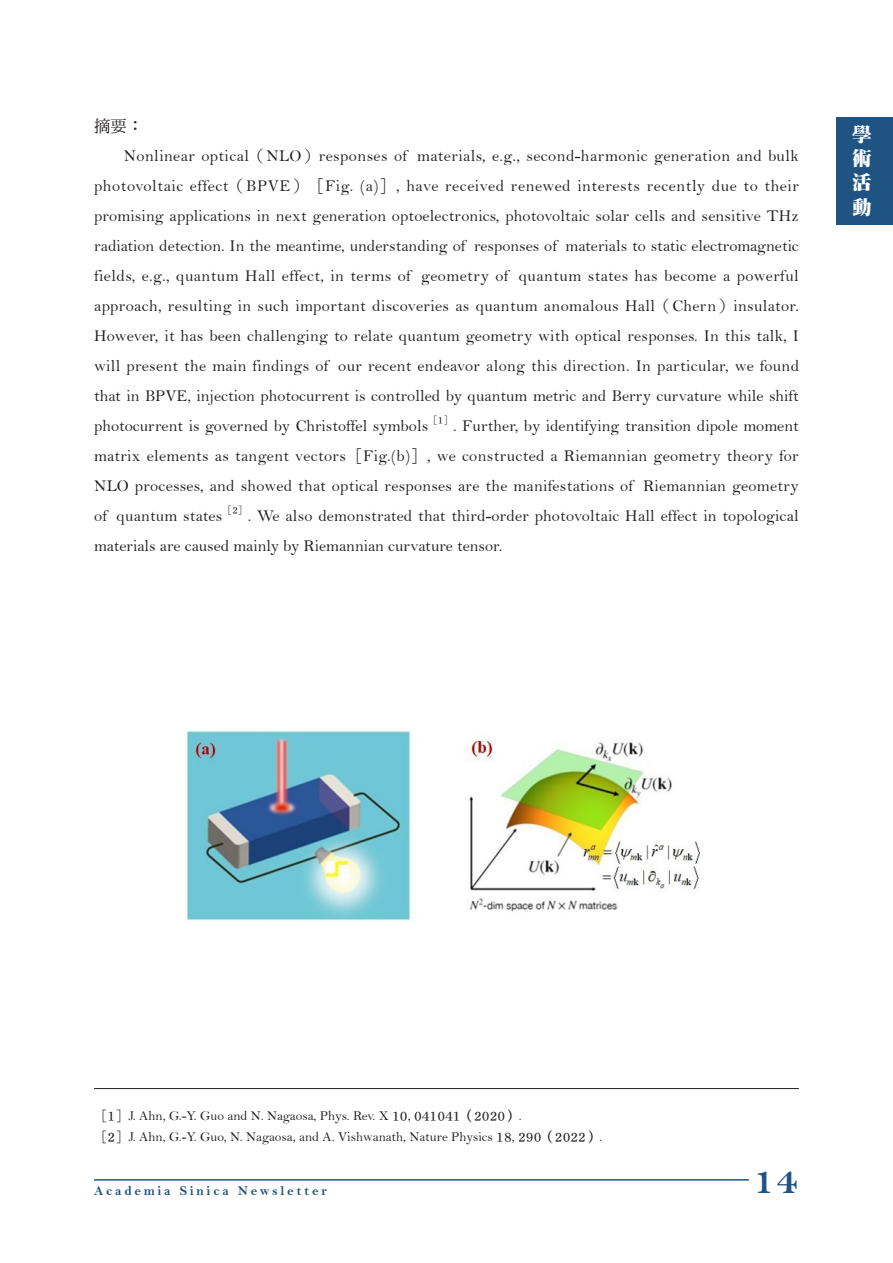
<style>
.page{position:relative;width:893px;height:1263px;background:#fff}
.page>*{position:absolute;margin:0;border:0;box-sizing:border-box;transform-origin:0 0}
.t1{font:40.5px "Bell MT Bold";color:#1f5382}
.t2{font:19.5px/24.3px "DF Ming W12 WIN BF";color:#fff;text-align:justify}
.t3{font:16.5px/30px "Bell";letter-spacing:.01em;color:#231f20;text-align:justify}
.t4{font:16.5px "DF Ming Md HKP BF";color:#231f20}
.t5{font:13.5px "Bell";color:#231f20}
.t6{font:13.5px "Bell MT Bold";letter-spacing:.2em;color:#1f5382}
.t7{font:9.6px "DF Ming Md HKP BF";color:#231f20}
.s1{font-family:"DF Ming Md HKP BF"}
.s2{font-family:"DF Ming XB WIN BF"}
</style>
<div class="page">
<div style="left:836px;top:117px;width:57px;height:108px;background:#1f5382"></div>
<hr style="left:94px;top:1179px;width:655px;height:1px;background:#205381">
<img style="left:186px;top:728px;width:514px;height:193px">
<hr style="left:94px;top:1088px;width:705px;height:1px;background:#231f20">
<p class="t4" style="left:94px;top:117px;width:51px">摘要：</p>
<p class="t2" style="left:852px;top:122px;width:21px">學術活動</p>
<p class="t3" style="left:94px;top:140px;width:706px;text-indent:30px">Nonlinear optical<span class="s1">（</span>NLO<span class="s1">）</span>responses of materials, e.g., second-harmonic generation and bulk photovoltaic effect<span class="s1">（</span>BPVE<span class="s1">）［</span>Fig. (a)<span class="s1">］</span>, have received renewed interests recently due to their promising applications in next generation optoelectronics, photovoltaic solar cells and sensitive THz radiation detection. In the meantime, understanding of responses of materials to static electromagnetic fields, e.g., quantum Hall effect, in terms of geometry of quantum states has become a powerful approach, resulting in such important discoveries as quantum anomalous Hall<span class="s1">（</span>Chern<span class="s1">）</span>insulator.<br>However, it has been challenging to relate quantum geometry with optical responses. In this talk, I will present the main findings of our recent endeavor along this direction. In particular, we found that in BPVE, injection photocurrent is controlled by quantum metric and Berry curvature while shift photocurrent is governed by Christoffel symbols</p>
<p class="t7" style="left:428px;top:415px;width:26px">［1］</p>
<p class="t3" style="left:94px;top:410px;width:706px;text-indent:359px">. Further, by identifying transition dipole moment matrix elements as tangent vectors<span class="s1">［</span>Fig.(b)<span class="s1">］</span>, we constructed a Riemannian geometry theory for NLO processes, and showed that optical responses are the manifestations of Riemannian geometry of quantum states</p>
<p class="t7" style="left:223px;top:505px;width:26px">［2］</p>
<p class="t3" style="left:94px;top:500px;width:706px;text-indent:154px">. We also demonstrated that third-order photovoltaic Hall effect in topological materials are caused mainly by Riemannian curvature tensor.</p>
<p class="t5" style="left:94px;top:1108px;width:429px"><span class="s1">［1］</span>J. Ahn, G.-Y. Guo and N. Nagaosa, Phys. Rev. X <span class="s1">10</span>, <span class="s1">041041</span><span class="s2">（</span><span class="s1">2020</span><span class="s2">）</span>.</p>
<p class="t5" style="left:94px;top:1129px;width:510px"><span class="s1">［2］</span>J. Ahn, G.-Y. Guo, N. Nagaosa, and A. Vishwanath, Nature Physics <span class="s1">18</span>, <span class="s1">290</span><span class="s2">（</span><span class="s1">2022</span><span class="s2">）</span>.</p>
<p class="t6" style="left:94px;top:1182px;width:234px">Academia Sinica Newsletter</p>
<h1 class="t1" style="left:753px;top:1155px;width:47px">14</h1>
</div>
